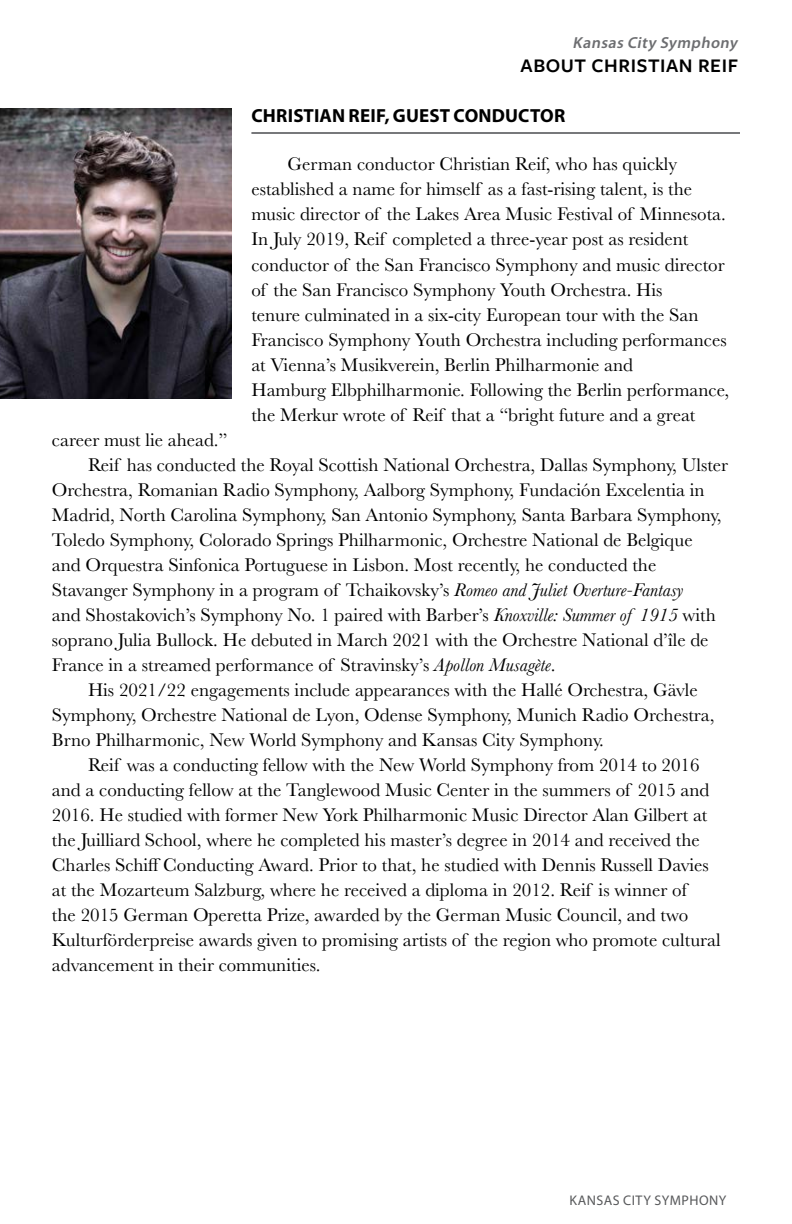
<style>
.page{position:relative;width:792px;height:1224px;background:#fff}
.page>*{position:absolute;margin:0;border:0;box-sizing:border-box;transform-origin:0 0}
.t1{font:600 20px "Freight Sans Pro";letter-spacing:.03em;color:#000}
.t2{font:19px/25px "Baskerville";color:#000}
.t3{font:700 19px "Myriad Pro";letter-spacing:.005em;color:#000}
.t4{font:italic 600 16px "Myriad Pro";color:#6d6e71}
.t5{font:14px "Myriad Pro";letter-spacing:.035em;color:#58595b}
.s1{font-style:italic}
</style>
<div class="page">
<img style="left:0;top:108px;width:231px;height:291px">
<hr style="left:251px;top:132px;width:489px;height:2px;background:#77787b">
<p class="t4" style="left:573px;top:34px;width:169px">Kansas City Symphony</p>
<p class="t1" style="left:521px;top:52px;width:219px">ABOUT CHRISTIAN REIF</p>
<p class="t3" style="left:252px;top:104px;width:315px">CHRISTIAN REIF, GUEST CONDUCTOR</p>
<p class="t2" style="left:251px;top:152px;width:479px;text-indent:36px">German conductor Christian Reif, who has quickly established a name for himself as a fast-rising talent, is the music director of the Lakes Area Music Festival of Minnesota.<br>In July 2019, Reif completed a three-year post as resident conductor of the San Francisco Symphony and music director of the San Francisco Symphony Youth Orchestra. His<br>tenure culminated in a six-city European tour with the San Francisco Symphony Youth Orchestra including performances at Vienna’s Musikverein, Berlin Philharmonie and<br>Hamburg Elbphilharmonie. Following the Berlin performance, the Merkur wrote of Reif that a “bright future and a great</p>
<p class="t2" style="left:52px;top:427px;width:177px">career must lie ahead.”</p>
<p class="t2" style="left:88px;top:452px;width:642px">Reif has conducted the Royal Scottish National Orchestra, Dallas Symphony, Ulster</p>
<p class="t2" style="left:52px;top:477px;width:654px">Orchestra, Romanian Radio Symphony, Aalborg Symphony, Fundación Excelentia in</p>
<p class="t2" style="left:52px;top:502px;width:671px">Madrid, North Carolina Symphony, San Antonio Symphony, Santa Barbara Symphony,</p>
<p class="t2" style="left:52px;top:527px;width:642px">Toledo Symphony, Colorado Springs Philharmonic, Orchestre National de Belgique</p>
<p class="t2" style="left:52px;top:552px;width:606px">and Orquestra Sinfonica Portuguese in Lisbon. Most recently, he conducted the</p>
<p class="t2" style="left:52px;top:577px;width:633px">Stavanger Symphony in a program of Tchaikovsky’s <span class="s1">Romeo and Juliet Overture-Fantasy</span></p>
<p class="t2" style="left:52px;top:602px;width:665px">and Shostakovich’s Symphony No. 1 paired with Barber’s <span class="s1">Knoxville: Summer of 1915</span> with</p>
<p class="t2" style="left:52px;top:627px;width:658px">soprano Julia Bullock. He debuted in March 2021 with the Orchestre National d’île de</p>
<p class="t2" style="left:52px;top:652px;width:505px">France in a streamed performance of Stravinsky’s <span class="s1">Apollon Musagète</span>.</p>
<p class="t2" style="left:88px;top:677px;width:611px">His 2021/22 engagements include appearances with the Hallé Orchestra, Gävle</p>
<p class="t2" style="left:52px;top:702px;width:664px">Symphony, Orchestre National de Lyon, Odense Symphony, Munich Radio Orchestra,</p>
<p class="t2" style="left:52px;top:727px;width:554px">Brno Philharmonic, New World Symphony and Kansas City Symphony.</p>
<p class="t2" style="left:88px;top:752px;width:613px">Reif was a conducting fellow with the New World Symphony from 2014 to 2016</p>
<p class="t2" style="left:52px;top:777px;width:659px">and a conducting fellow at the Tanglewood Music Center in the summers of 2015 and</p>
<p class="t2" style="left:52px;top:802px;width:657px">2016. He studied with former New York Philharmonic Music Director Alan Gilbert at</p>
<p class="t2" style="left:52px;top:827px;width:649px">the Juilliard School, where he completed his master’s degree in 2014 and received the</p>
<p class="t2" style="left:52px;top:852px;width:658px">Charles Schiff Conducting Award. Prior to that, he studied with Dennis Russell Davies</p>
<p class="t2" style="left:52px;top:877px;width:636px">at the Mozarteum Salzburg, where he received a diploma in 2012. Reif is winner of</p>
<p class="t2" style="left:52px;top:902px;width:638px">the 2015 German Operetta Prize, awarded by the German Music Council, and two</p>
<p class="t2" style="left:52px;top:927px;width:670px">Kulturförderpreise awards given to promising artists of the region who promote cultural</p>
<p class="t2" style="left:52px;top:952px;width:270px">advancement in their communities.</p>
<p class="t5" style="left:569px;top:1192px;width:159px">KANSAS CITY SYMPHONY</p>
</div>
